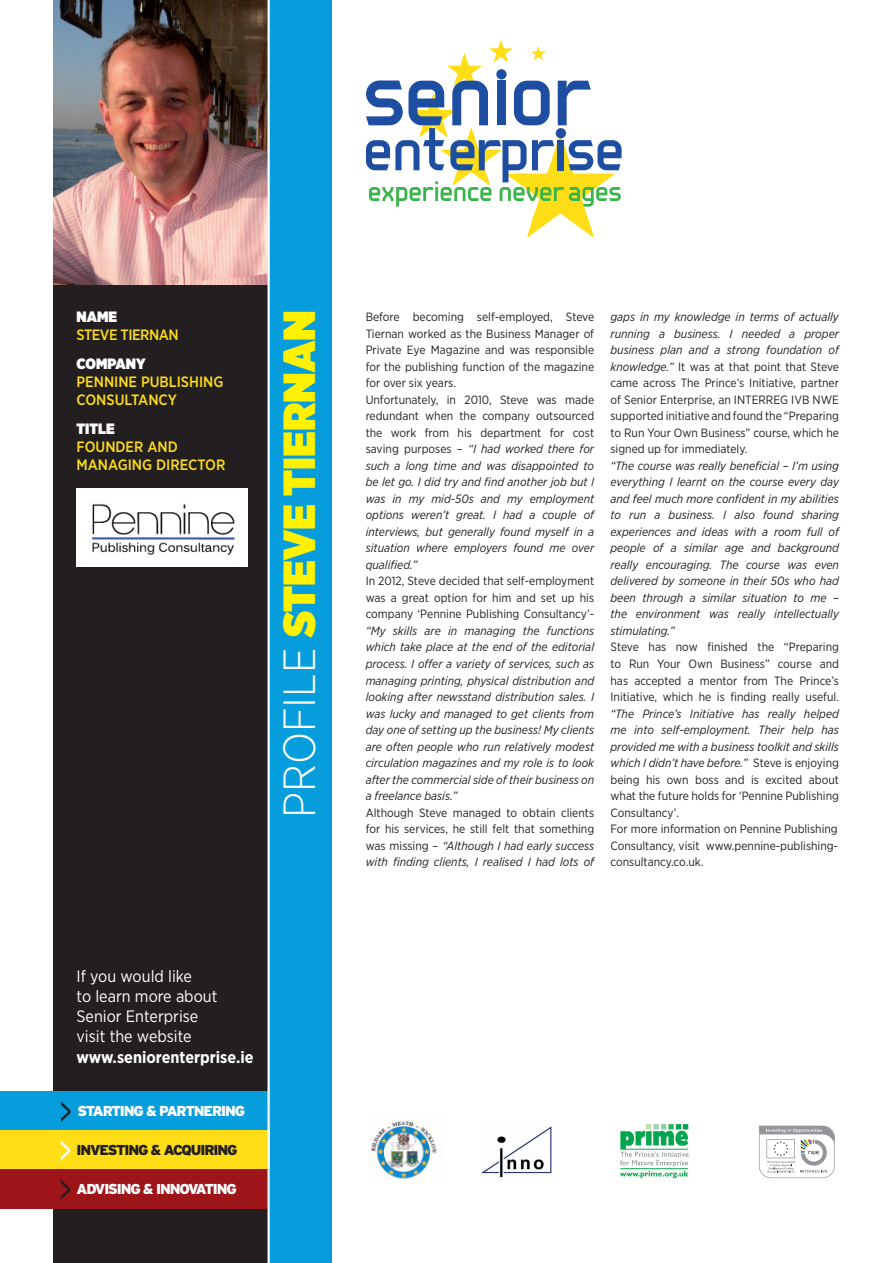
<style>
.page{position:relative;width:893px;height:1263px;background:#fff}
.page>*{position:absolute;margin:0;border:0;box-sizing:border-box;transform-origin:0 0}
.t1{font:900 45px "Gotham Narrow";color:#fff101}
.t2{font:300 36px "Interstate";color:#231f20}
.t3{font:300 36px "Interstate";color:#fff}
.t4{font:16.5px/20.2px "Gotham Narrow";color:#fff}
.t5{font:700 16.5px "Gotham Narrow";color:#fff}
.t6{font:500 15px/18px "Gotham Narrow";color:#ffdd17}
.t7{font:900 15px "Gotham Narrow";color:#fff}
.t8{font:500 15px "Gotham Narrow";letter-spacing:-.03em;color:#ffdd17}
.t9{font:900 14.4px "Interstate";letter-spacing:-.08em;color:#fff}
.t10{font:900 14.4px "Interstate";letter-spacing:-.08em;color:#231f20}
.t11{font:12px/16.5px "Gotham Narrow";color:#231f20;text-align:justify}
.t12{font:italic 12px/16.5px "Gotham Narrow";color:#231f20;text-align:justify}
.s1{font-weight:300;color:#fff}
.s2{font-style:italic}
</style>
<div class="page">
<div style="left:53px;top:0;width:223px;height:1263px;background:#231f20"></div>
<img style="left:53px;top:0;width:214px;height:285px">
<div style="left:268px;top:0;width:64px;height:1263px;background:#069ddc"></div>
<svg style="left:366px;top:40px;width:256px;height:198px"></svg>
<div style="left:496px;top:69px;width:11px;height:10px;background:#1e4ea1;border-radius:50%"></div>
<div style="left:556px;top:128px;width:10px;height:10px;background:#1e4ea1;border-radius:50%"></div>
<div style="left:0;top:1091px;width:269px;height:40px;background:#069ddc"></div>
<div style="left:0;top:1131px;width:269px;height:39px;background:#ffdd17"></div>
<div style="left:0;top:1170px;width:269px;height:39px;background:#9e1519"></div>
<hr style="left:267px;top:0;width:3px;height:1263px;background:#fff">
<img style="left:370px;top:1121px;width:67px;height:58px">
<img style="left:481px;top:1126px;width:71px;height:52px">
<svg style="left:759px;top:1126px;width:76px;height:52px"></svg>
<img style="left:620px;top:1124px;width:69px;height:55px">
<img style="left:77px;top:488px;width:171px;height:78px">
<p class="t7" style="left:77px;top:307px;width:41px">NAME</p>
<p class="t8" style="left:77px;top:326px;width:104px">STEVE TIERNAN</p>
<p class="t7" style="left:77px;top:354px;width:71px">COMPANY</p>
<p class="t6" style="left:77px;top:373px;width:148px">PENNINE PUBLISHING<br>CONSULTANCY</p>
<p class="t7" style="left:77px;top:418px;width:39px">TITLE</p>
<p class="t6" style="left:77px;top:437px;width:150px">FOUNDER AND<br>MANAGING DIRECTOR</p>
<h1 class="t1" style="left:269px;top:818px;width:509px;rotate:-90deg"><span class="s1">PROFILE</span> Steve Tiernan</h1>
<h3 class="t4" style="left:77px;top:965px;width:142px">If you would like<br>to learn more about<br>Senior Enterprise visit the website</h3>
<h3 class="t5" style="left:77px;top:1046px;width:179px">www.seniorenterprise.ie</h3>
<h2 class="t2" style="left:59px;top:1091px;width:15px">&gt;</h2>
<p class="t9" style="left:78px;top:1103px;width:169px">STARTING &amp; PARTNERING</p>
<h2 class="t3" style="left:58px;top:1130px;width:15px">&gt;</h2>
<p class="t10" style="left:77px;top:1142px;width:49px">INVESTING</p>
<p class="t10" style="left:151px;top:1142px;width:58px">&amp; ACQUIRING</p>
<h2 class="t2" style="left:58px;top:1169px;width:15px">&gt;</h2>
<p class="t9" style="left:77px;top:1181px;width:49px">ADVISING</p>
<p class="t9" style="left:143px;top:1181px;width:62px">&amp; INN OVATING</p>
<p class="t11" style="left:366px;top:309px;width:230px;text-align:left">Before becoming self-employed, Steve Tiernan worked as the Business Manager of Private Eye Magazine and was responsible for the publishing function of the magazine for over six years.<br>Unfortunately, in 2010, Steve was made redundant when the company outsourced the work from his department for cost saving purposes – <span class="s2">“I had worked there for such a long time and was disappointed to be let go. I did try and find another job but I was in my mid-50s and my employment options weren’t great. I had a couple of interviews, but generally found myself in a situation where employers found me over qualified.”</span></p>
<p class="t11" style="left:366px;top:573px;width:230px">In 2012, Steve decided that self-employment was a great option for him and set up his company ‘Pennine Publishing Consultancy’-</p>
<p class="t12" style="left:366px;top:622px;width:230px">“My skills are in managing the functions which take place at the end of the editorial process. I offer a variety of services, such as managing printing, physical distribution and looking after newsstand distribution sales. I was lucky and managed to get clients from day one of setting up the business! My clients are often people who run relatively modest circulation magazines and my role is to look after the commercial side of their business on a freelance basis.”</p>
<p class="t11" style="left:366px;top:804px;width:230px">Although Steve managed to obtain clients for his services, he still felt that something was missing – <span class="s2">“Although I had early success with finding clients, I realised I had lots of</span></p>
<p class="t11" style="left:610px;top:309px;width:230px"><span class="s2">gaps in my knowledge in terms of actually running a business. I needed a proper business plan and a strong foundation of knowledge.”</span> It was at that point that Steve came across The Prince’s Initiative, partner of Senior Enterprise, an INTERREG IVB NWE supported initiative and found the “Preparing to Run Your Own Business” course, which he signed up for immediately.</p>
<p class="t12" style="left:610px;top:457px;width:230px">“The course was really beneficial – I’m using everything I learnt on the course every day and feel much more confident in my abilities to run a business. I also found sharing experiences and ideas with a room full of people of a similar age and background really encouraging. The course was even delivered by someone in their 50s who had been through a similar situation to me – the environment was really intellectually stimulating.”</p>
<p class="t11" style="left:610px;top:639px;width:230px">Steve has now finished the “Preparing to Run Your Own Business” course and has accepted a mentor from The Prince’s Initiative, which he is finding really useful.</p>
<p class="t11" style="left:610px;top:705px;width:230px;text-align:left"><span class="s2">“The Prince’s Initiative has really helped me into self-employment. Their help has provided me with a business toolkit and skills which I didn’t have before.”</span> Steve is enjoying being his own boss and is excited about what the future holds for ‘Pennine Publishing Consultancy’.<br>For more information on Pennine Publishing Consultancy, visit www.pennine-publishing&shy;consultancy.co.uk.</p>
</div>
